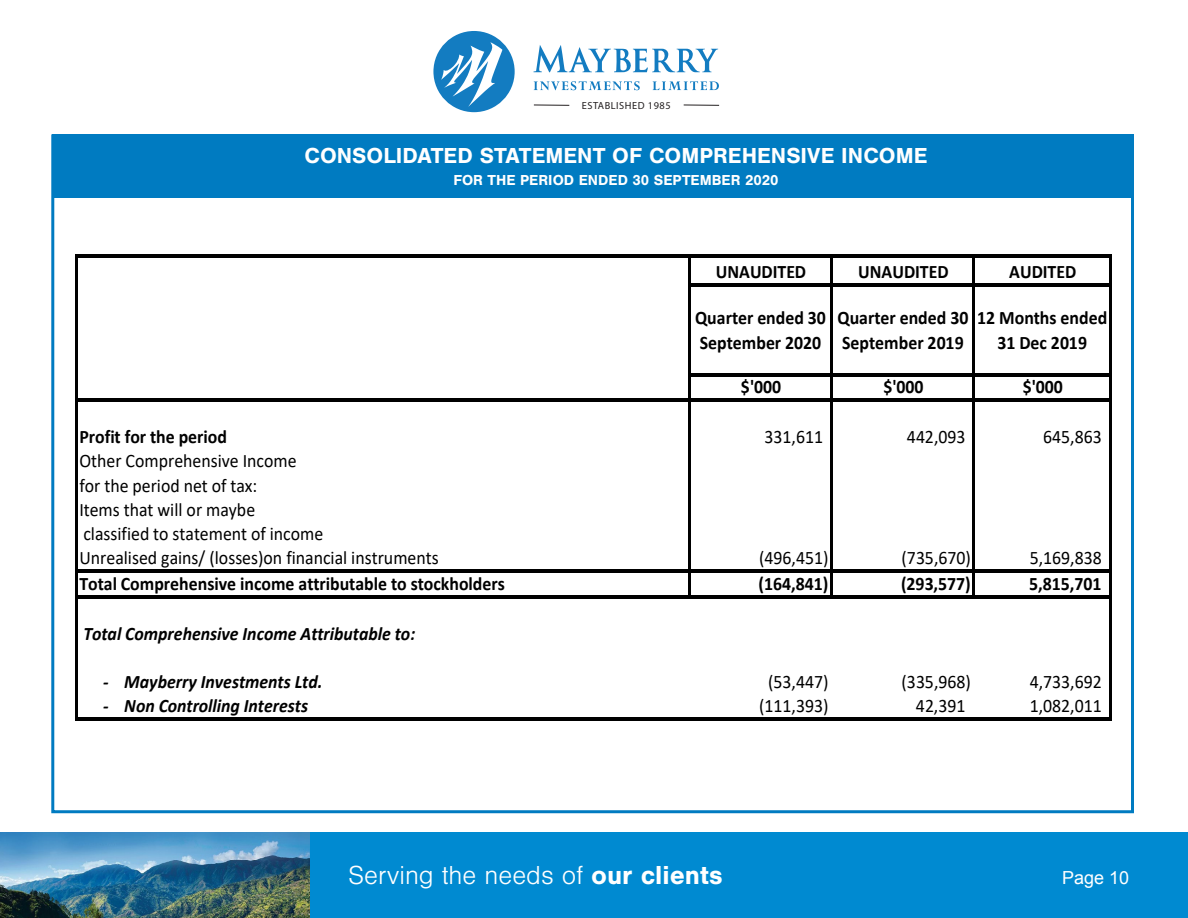
<style>
.page{position:relative;width:1188px;height:918px;background:#fff}
.page>*{position:absolute;margin:0;border:0;box-sizing:border-box;transform-origin:0 0}
.t1{font:300 27px "Nimbus San";color:#fff}
.t2{font:700 22.5px "Nimbus San";color:#fff}
.t3{font:19.05px/24.2px "Calibri";color:#000;scale:.93 1}
.t4{font:700 19.05px/24.9px "Calibri";color:#000;scale:.93 1}
.t5{font:italic 700 19.05px "Calibri";color:#000;scale:.93 1}
.t6{font:18px "Arial";color:#fff}
.t7{font:700 15px "Nimbus San";color:#fff}
.t8{font:10.35px "Myriad Pro";letter-spacing:.05em;color:#231f20}
.s1{font-weight:700}
</style>
<div class="page">
<div style="left:51px;top:134px;width:1083px;height:679px;background:#fff;border:3px solid #007bc1"></div>
<div style="left:53px;top:134px;width:1081px;height:64px;background:#007bc1"></div>
<hr style="left:75px;top:255px;width:3px;height:466px;background:#000">
<hr style="left:1109px;top:255px;width:3px;height:466px;background:#000">
<hr style="left:688px;top:258px;width:3px;height:340px;background:#000">
<hr style="left:830px;top:258px;width:3px;height:340px;background:#000">
<hr style="left:973px;top:258px;width:2px;height:340px;background:#000">
<hr style="left:78px;top:255px;width:1034px;height:3px;background:#000">
<hr style="left:691px;top:283px;width:421px;height:4px;background:#000">
<hr style="left:691px;top:373px;width:421px;height:3px;background:#000">
<hr style="left:78px;top:399px;width:1034px;height:3px;background:#000">
<hr style="left:78px;top:570px;width:1034px;height:3px;background:#000">
<hr style="left:78px;top:595px;width:1034px;height:3px;background:#000">
<hr style="left:78px;top:718px;width:1034px;height:3px;background:#000">
<svg style="left:534px;top:45px;width:184px;height:28px"></svg>
<svg style="left:534px;top:81px;width:185px;height:9px"></svg>
<div style="left:433px;top:31px;width:82px;height:81px;background:#137cc1;border-radius:50%"></div>
<svg style="left:441px;top:42px;width:61px;height:66px"></svg>
<hr style="left:534px;top:105px;width:35px;height:1px;background:#231f20">
<hr style="left:684px;top:105px;width:35px;height:1px;background:#231f20">
<img style="left:0;top:833px;width:310px;height:85px">
<div style="left:310px;top:833px;width:878px;height:85px;background:#008ad1"></div>
<p class="t8" style="left:582px;top:99px;width:90px">ESTABLISHED 1985</p>
<p class="t2" style="left:305px;top:143px;width:625px">CONSOLIDATED STATEMENT OF COMPREHENSIVE INCOME</p>
<p class="t7" style="left:453px;top:171px;width:327px">FOR THE PERIOD ENDED 30 SEPTEMBER 2020</p>
<p class="t4" style="left:716px;top:259px;width:99px">UNAUDITED</p>
<p class="t4" style="left:858px;top:259px;width:99px">UNAUDITED</p>
<p class="t4" style="left:1009px;top:259px;width:74px">AUDITED</p>
<p class="t4" style="left:695px;top:305px;width:142px">Quarter ended 30<br>September 2020</p>
<p class="t4" style="left:838px;top:305px;width:142px">Quarter ended 30<br>September 2019</p>
<p class="t4" style="left:977px;top:305px;width:141px;text-align:center">12 Months ended<br>31 Dec 2019</p>
<p class="t4" style="left:741px;top:374px;width:45px">$'000</p>
<p class="t4" style="left:883px;top:374px;width:45px">$'000</p>
<p class="t4" style="left:1023px;top:374px;width:45px">$'000</p>
<p class="t4" style="left:79px;top:424px;width:160px">Profit for the period</p>
<p class="t3" style="left:765px;top:424px;width:64px">331,611</p>
<p class="t3" style="left:907px;top:424px;width:64px">442,093</p>
<p class="t3" style="left:1043px;top:424px;width:64px">645,863</p>
<p class="t3" style="left:79px;top:449px;width:388px">Other Comprehensive Income<br>for the period net of tax:<br>Items that will or maybe<br>classified to statement of income<br>Unrealised gains/ (losses)on financial instruments</p>
<p class="t3" style="left:759px;top:545px;width:76px">(496,451)</p>
<p class="t3" style="left:902px;top:545px;width:76px">(735,670)</p>
<p class="t3" style="left:1030px;top:545px;width:79px">5,169,838</p>
<p class="t4" style="left:79px;top:571px;width:459px">Total Comprehensive income attributable to stockholders</p>
<p class="t4" style="left:759px;top:571px;width:77px">(164,841)</p>
<p class="t4" style="left:901px;top:571px;width:77px">(293,577)</p>
<p class="t4" style="left:1029px;top:571px;width:79px">5,815,701</p>
<p class="t5" style="left:83px;top:620px;width:358px">Total Comprehensive Income Attributable to:</p>
<p class="t5" style="left:103px;top:668px;width:237px">- Mayberry Investments Ltd.</p>
<p class="t3" style="left:768px;top:669px;width:66px">(53,447)</p>
<p class="t3" style="left:902px;top:669px;width:76px">(335,968)</p>
<p class="t3" style="left:1030px;top:669px;width:79px">4,733,692</p>
<p class="t5" style="left:103px;top:692px;width:222px">- Non Controlling Interests</p>
<p class="t3" style="left:759px;top:693px;width:76px">(111,393)</p>
<p class="t3" style="left:916px;top:693px;width:55px">42,391</p>
<p class="t3" style="left:1030px;top:693px;width:79px">1,082,011</p>
<h1 class="t1" style="left:348px;top:861px;width:376px">Serving the needs of <span class="s1">our clients</span></h1>
<p class="t6" style="left:1062px;top:866px;width:69px">Page 10</p>
</div>
